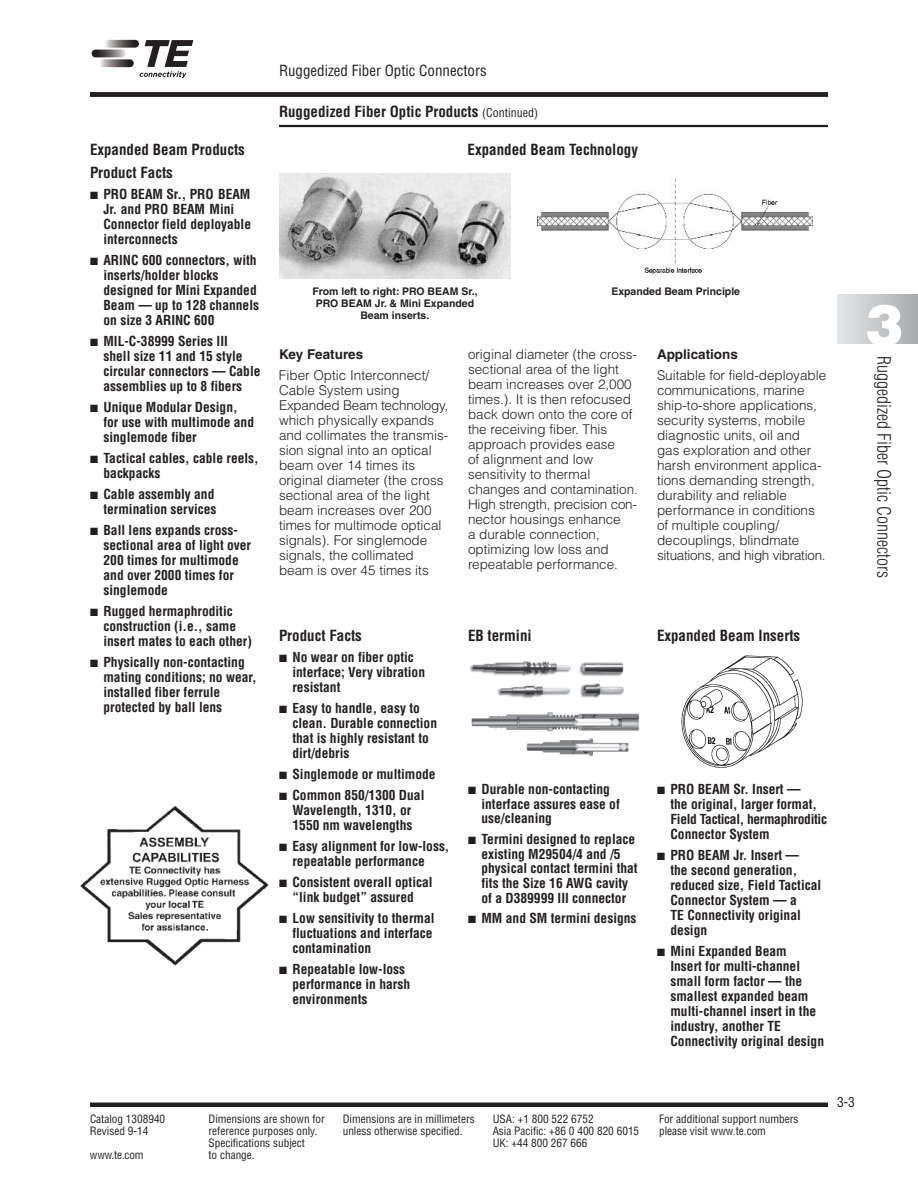
<style>
.page{position:relative;width:918px;height:1188px;background:#fff}
.page>*{position:absolute;margin:0;border:0;box-sizing:border-box;transform-origin:0 0}
.t1{font:900 57px "Helvetica";color:#fff}
.t2{font:300 condensed 18px "Helvetica";color:#231f20}
.t3{font:700 condensed 15px/22.5px "Helvetica";color:#231f20}
.t4{font:condensed 15px "Helvetica";color:#231f20}
.t5{font:700 condensed 13.5px/15px "Helvetica";color:#231f20}
.t6{font:300 13.5px/15px "Helvetica";color:#231f20}
.t7{font:700 13.5px "Helvetica";color:#231f20}
.t8{font:condensed 13.5px "Helvetica";color:#231f20}
.t9{font:condensed 11.25px "Helvetica";color:#231f20}
.t10{font:700 10.5px/12px "Helvetica";color:#231f20;text-align:center}
.s1{font-weight:400;font-size:12px}
</style>
<div class="page">
<hr style="left:279px;top:125px;width:549px;height:2px;background:#231f20">
<div style="left:90px;top:92px;width:738px;height:5px;background:#231f20"></div>
<div style="left:837px;top:294px;width:81px;height:50px;background:linear-gradient(to right,#e5e6e7,#a9aaae)"></div>
<svg style="left:105px;top:40px;width:34px;height:8px"></svg>
<svg style="left:99px;top:59px;width:35px;height:8px"></svg>
<svg style="left:92px;top:50px;width:34px;height:7px"></svg>
<svg style="left:140px;top:40px;width:53px;height:38px"></svg>
<div style="left:90px;top:1102px;width:738px;height:5px;background:#231f20"></div>
<img style="left:279px;top:173px;width:232px;height:105px">
<img style="left:681px;top:655px;width:122px;height:113px">
<img style="left:538px;top:179px;width:275px;height:95px">
<img style="left:81px;top:806px;width:188px;height:160px">
<img style="left:472px;top:712px;width:168px;height:45px">
<img style="left:470px;top:661px;width:154px;height:38px">
<p class="t3" style="left:90px;top:139px;width:156px">Expanded Beam Products<br>Product Facts</p>
<p class="t5" style="left:104px;top:187px;width:149px;text-indent:-14px">■ PRO BEAM Sr., PRO BEAM<br>Jr. and PRO BEAM Mini<br>Connector field deployable interconnects</p>
<p class="t5" style="left:104px;top:253px;width:157px;text-indent:-14px">■ ARINC 600 connectors, with inserts/holder blocks designed for Mini Expanded<br>Beam — up to 128 channels on size 3 ARINC 600</p>
<p class="t5" style="left:104px;top:334px;width:158px;text-indent:-14px">■ MIL-C-38999 Series III<br>shell size 11 and 15 style circular connectors — Cable assemblies up to 8 fibers</p>
<p class="t5" style="left:104px;top:400px;width:152px;text-indent:-14px">■ Unique Modular Design, for use with multimode and singlemode fiber</p>
<p class="t5" style="left:104px;top:451px;width:157px;text-indent:-14px">■ Tactical cables, cable reels, backpacks</p>
<p class="t5" style="left:90px;top:487px;width:128px;text-align:right">■ Cable assembly and termination services</p>
<p class="t5" style="left:104px;top:523px;width:149px;text-indent:-14px">■ Ball lens expands cross&shy;sectional area of light over<br>200 times for multimode and over 2000 times for singlemode</p>
<p class="t5" style="left:104px;top:604px;width:150px;text-indent:-14px">■ Rugged hermaphroditic construction (i.e., same insert mates to each other)</p>
<p class="t5" style="left:103px;top:655px;width:155px;text-indent:-13px">■ Physically non-contacting mating conditions; no wear, installed fiber ferrule protected by ball lens</p>
<p class="t4" style="left:279px;top:62px;width:209px">Ruggedized Fiber Optic Connectors</p>
<p class="t3" style="left:279px;top:101px;width:261px">Ruggedized Fiber Optic Products <span class="s1">(Continued)</span></p>
<p class="t3" style="left:468px;top:139px;width:172px">Expanded Beam Technology</p>
<p class="t10" style="left:313px;top:286px;width:167px">From left to right: PRO BEAM Sr.,<br>PRO BEAM Jr. &amp; Mini Expanded<br>Beam inserts.</p>
<p class="t10" style="left:611px;top:286px;width:130px">Expanded Beam Principle</p>
<p class="t7" style="left:279px;top:349px;width:86px">Key Features</p>
<p class="t6" style="left:279px;top:369px;width:171px">Fiber Optic Interconnect/<br>Cable System using<br>Expanded Beam technology, which physically expands and collimates the transmis&shy;sion signal into an optical beam over 14 times its original diameter (the cross sectional area of the light beam increases over 200 times for multimode optical signals). For singlemode signals, the collimated beam is over 45 times its</p>
<p class="t6" style="left:468px;top:348px;width:171px">original diameter (the cross&shy;sectional area of the light beam increases over 2,000 times.). It is then refocused back down onto the core of the receiving fiber. This approach provides ease<br>of alignment and low sensitivity to thermal changes and contamination.<br>High strength, precision con&shy;nector housings enhance<br>a durable connection, optimizing low loss and repeatable performance.</p>
<p class="t7" style="left:657px;top:349px;width:82px">Applications</p>
<p class="t6" style="left:657px;top:369px;width:171px">Suitable for field-deployable communications, marine ship-to-shore applications, security systems, mobile diagnostic units, oil and<br>gas exploration and other harsh environment applica&shy;tions demanding strength, durability and reliable performance in conditions of multiple coupling/ decouplings, blindmate situations, and high vibration.</p>
<p class="t3" style="left:279px;top:625px;width:84px">Product Facts</p>
<p class="t5" style="left:292px;top:650px;width:134px;text-indent:-13px">■ No wear on fiber optic interface; Very vibration resistant</p>
<p class="t5" style="left:292px;top:701px;width:146px;text-indent:-13px">■ Easy to handle, easy to clean. Durable connection that is highly resistant to dirt/debris</p>
<p class="t5" style="left:279px;top:767px;width:158px">■ Singlemode or multimode</p>
<p class="t5" style="left:279px;top:788px;width:147px;text-align:center">■ Common 850/1300 Dual<br>Wavelength, 1310, or<br>1550 nm wavelengths</p>
<p class="t5" style="left:293px;top:839px;width:158px;text-indent:-14px">■ Easy alignment for low-loss, repeatable performance</p>
<p class="t5" style="left:279px;top:875px;width:155px;text-align:center">■ Consistent overall optical “link budget” assured</p>
<p class="t5" style="left:292px;top:911px;width:144px;text-indent:-14px">■ Low sensitivity to thermal fluctuations and interface contamination</p>
<p class="t5" style="left:292px;top:962px;width:119px;text-indent:-13px">■ Repeatable low-loss performance in harsh environments</p>
<p class="t3" style="left:468px;top:625px;width:65px">EB termini</p>
<p class="t3" style="left:657px;top:625px;width:145px">Expanded Beam Inserts</p>
<p class="t5" style="left:481px;top:782px;width:140px;text-indent:-13px">■ Durable non-contacting interface assures ease of use/cleaning</p>
<p class="t5" style="left:481px;top:832px;width:158px;text-indent:-13px">■ Termini designed to replace existing M29504/4 and /5 physical contact termini that fits the Size 16 AWG cavity of a D389999 III connector</p>
<p class="t5" style="left:468px;top:911px;width:170px">■ MM and SM termini designs</p>
<p class="t5" style="left:670px;top:782px;width:158px;text-indent:-14px">■ PRO BEAM Sr. Insert —<br>the original, larger format,<br>Field Tactical, hermaphroditic<br>Connector System</p>
<p class="t5" style="left:671px;top:848px;width:152px;text-indent:-14px">■ PRO BEAM Jr. Insert —<br>the second generation, reduced size, Field Tactical<br>Connector System — a<br>TE Connectivity original design</p>
<p class="t5" style="left:670px;top:944px;width:155px;text-indent:-13px">■ Mini Expanded Beam<br>Insert for multi-channel small form factor — the smallest expanded beam multi-channel insert in the industry, another TE<br>Connectivity original design</p>
<h1 class="t1" style="left:865px;top:304px;width:40px">3</h1>
<h2 class="t2" style="left:894px;top:356px;width:223px;rotate:90deg">Ruggedized Fiber Optic Connectors</h2>
<p class="t9" style="left:90px;top:1112px;width:77px">Catalog 1308940</p>
<p class="t9" style="left:208px;top:1112px;width:118px">Dimensions are shown for</p>
<p class="t9" style="left:343px;top:1112px;width:134px">Dimensions are in millimeters</p>
<p class="t9" style="left:493px;top:1112px;width:102px">USA: +1 800 522 6752</p>
<p class="t9" style="left:659px;top:1112px;width:141px">For additional support numbers</p>
<p class="t9" style="left:90px;top:1124px;width:60px">Revised 9-14</p>
<p class="t9" style="left:208px;top:1124px;width:110px">reference purposes only.</p>
<p class="t9" style="left:343px;top:1124px;width:121px">unless otherwise specified.</p>
<p class="t9" style="left:493px;top:1124px;width:148px">Asia Pacific: +86 0 400 820 6015</p>
<p class="t9" style="left:659px;top:1124px;width:109px">please visit www.te.com</p>
<p class="t9" style="left:208px;top:1136px;width:98px">Specifications subject</p>
<p class="t9" style="left:493px;top:1136px;width:96px">UK: +44 800 267 666</p>
<p class="t9" style="left:90px;top:1148px;width:55px">www.te.com</p>
<p class="t9" style="left:208px;top:1148px;width:48px">to change.</p>
<p class="t8" style="left:837px;top:1094px;width:19px">3-3</p>
</div>
